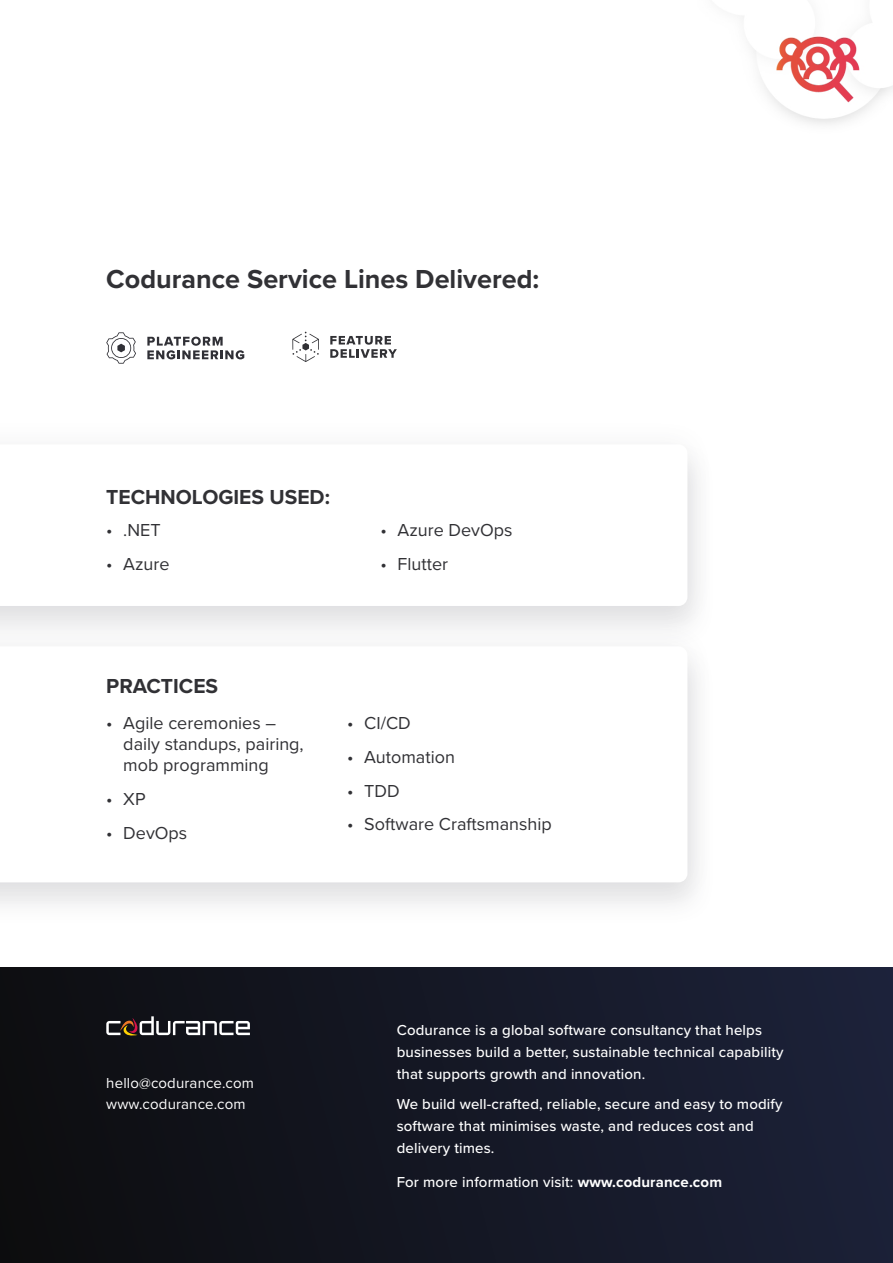
<style>
.page{position:relative;width:893px;height:1263px;background:#fff}
.page>*{position:absolute;margin:0;border:0;box-sizing:border-box;transform-origin:0 0}
.t1{font:700 27px "Proxima Nova";color:#313135}
.t2{font:700 21px "Proxima Nova";color:#313135}
.t3{font:18px/21px "Proxima Nova";color:#313135}
.t4{font:500 15px/21.8px "Proxima Nova";letter-spacing:.01em;color:#fff}
.t5{font:15px/21px "Proxima Nova";letter-spacing:.01em;color:#fff}
.s1{font-weight:700}
</style>
<div class="page">
<img style="left:742px;top:16px;width:151px;height:108px">
<div style="left:0;top:416px;width:715px;height:218px;background:#61616b;opacity:.1"></div>
<svg style="left:0;top:444px;width:687px;height:162px"></svg>
<div style="left:0;top:618px;width:715px;height:292px;background:#61616b;opacity:.1"></div>
<svg style="left:0;top:646px;width:687px;height:236px"></svg>
<svg style="left:147px;top:337px;width:97px;height:22px"></svg>
<svg style="left:106px;top:332px;width:30px;height:32px"></svg>
<div style="left:0;top:967px;width:893px;height:296px;background:linear-gradient(to right,#0d0d0f,#1c2139)"></div>
<svg style="left:106px;top:1016px;width:144px;height:20px"></svg>
<svg style="left:292px;top:332px;width:27px;height:30px"></svg>
<svg style="left:330px;top:336px;width:67px;height:22px"></svg>
<h1 class="t1" style="left:106px;top:259px;width:434px">Codurance Service Lines Delivered:</h1>
<h2 class="t2" style="left:106px;top:481px;width:225px">TECHNOLOGIES USED:</h2>
<p class="t3" style="left:106px;top:519px;width:56px">• .NET</p>
<p class="t3" style="left:106px;top:553px;width:65px">• Azure</p>
<p class="t3" style="left:381px;top:519px;width:134px">• Azure DevOps</p>
<p class="t3" style="left:381px;top:553px;width:69px">• Flutter</p>
<h2 class="t2" style="left:106px;top:670px;width:113px">PRACTICES</h2>
<p class="t3" style="left:123px;top:712px;width:182px;text-indent:-17px">• Agile ceremonies – daily standups, pairing, mob programming</p>
<p class="t3" style="left:106px;top:787px;width:41px">• XP</p>
<p class="t3" style="left:106px;top:821px;width:83px">• DevOps</p>
<p class="t3" style="left:347px;top:712px;width:65px">• CI/CD</p>
<p class="t3" style="left:347px;top:745px;width:109px">• Automation</p>
<p class="t3" style="left:347px;top:779px;width:54px">• TDD</p>
<p class="t3" style="left:347px;top:813px;width:206px">• Software Craftsmanship</p>
<p class="t5" style="left:106px;top:1072px;width:149px">hello@codurance.com www.codurance.com</p>
<p class="t4" style="left:397px;top:1019px;width:388px">Codurance is a global software consultancy that helps businesses build a better, sustainable technical capability that supports growth and innovation.</p>
<p class="t4" style="left:397px;top:1092px;width:387px">We build well-crafted, reliable, secure and easy to modify software that minimises waste, and reduces cost and delivery times.</p>
<p class="t4" style="left:397px;top:1170px;width:327px">For more information visit: <span class="s1">www.codurance.com</span></p>
</div>
